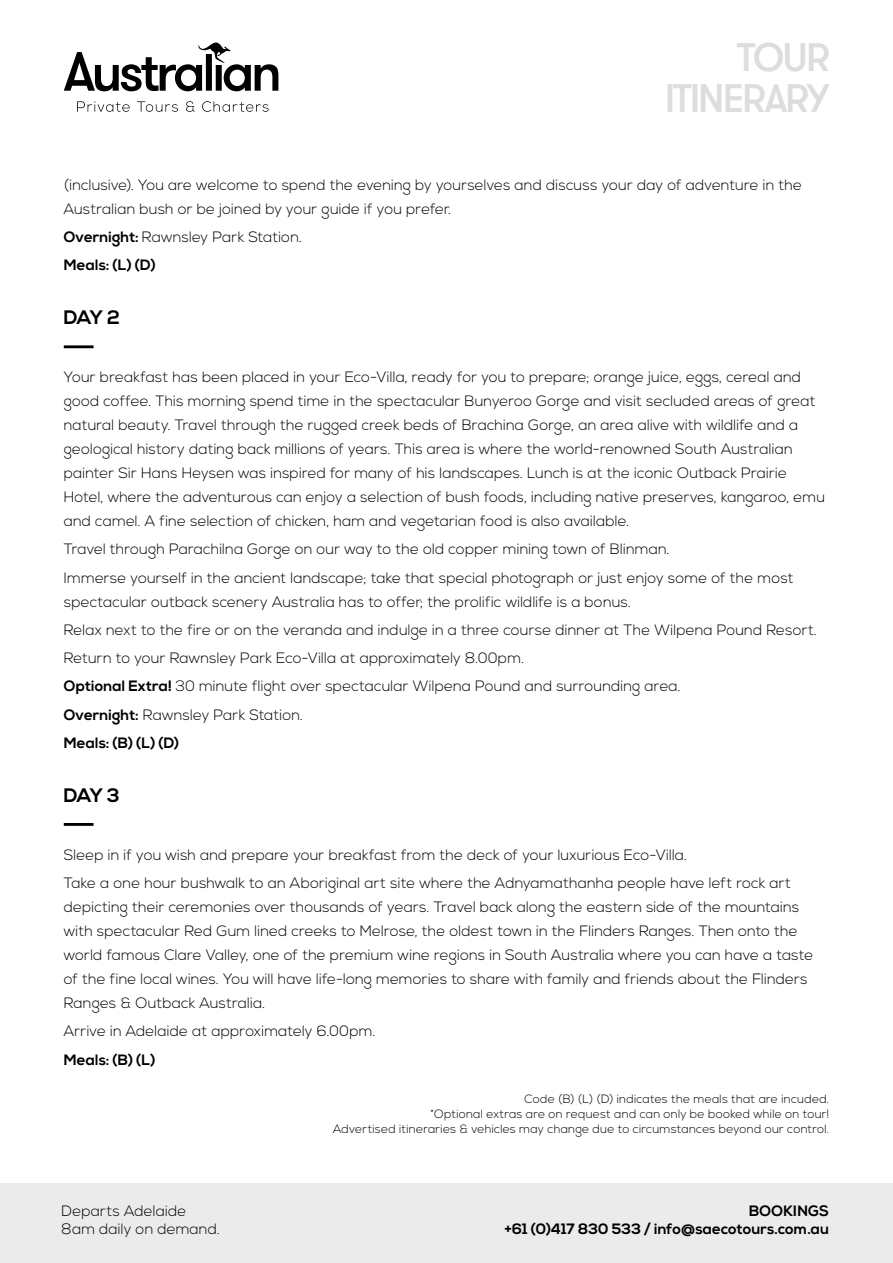
<style>
.page{position:relative;width:893px;height:1263px;background:#fff}
.page>*{position:absolute;margin:0;border:0;box-sizing:border-box;transform-origin:0 0}
.t1{font:500 39.75px/40.7px "GT Walsheim Pro Trial";letter-spacing:-.055em;color:#dcddde;text-align:right}
.t2{font:700 19.5px "Nexa";letter-spacing:-.065em;color:#000}
.t3{font:300 15px/24px "Nexa";letter-spacing:.01em;color:#000}
.t4{font:700 15px/18px "Nexa";letter-spacing:.005em;color:#000;text-align:right}
.t5{font:300 12px/15px "Nexa";letter-spacing:.015em;color:#000;text-align:right}
.s1{font-weight:300}
.s2{font-weight:700}
</style>
<div class="page">
<div style="left:0;top:1183px;width:893px;height:80px;background:#ebebec"></div>
<svg style="left:64px;top:42px;width:214px;height:49px"></svg>
<svg style="left:77px;top:101px;width:192px;height:11px"></svg>
<hr style="left:64px;top:345px;width:30px;height:3px;background:#000">
<hr style="left:64px;top:823px;width:30px;height:3px;background:#000">
<h1 class="t1" style="left:665px;top:42px;width:167px">TOUR<br>ITINERARY</h1>
<p class="t3" style="left:64px;top:173px;width:740px">(inclusive). You are welcome to spend the evening by yourselves and discuss your day of adventure in the<br>Australian bush or be joined by your guide if you prefer.</p>
<p class="t4" style="left:64px;top:223px;width:240px;line-height:28.2px;text-align:left">Overnight: <span class="s1">Rawnsley Park Station.<br></span>Meals: (L) (D)</p>
<h2 class="t2" style="left:64px;top:306px;width:58px">DAY 2</h2>
<p class="t3" style="left:64px;top:366px;width:763px">Your breakfast has been placed in your Eco-Villa, ready for you to prepare; orange juice, eggs, cereal and good coffee. This morning spend time in the spectacular Bunyeroo Gorge and visit secluded areas of great natural beauty. Travel through the rugged creek beds of Brachina Gorge, an area alive with wildlife and a geological history dating back millions of years. This area is where the world-renowned South Australian painter Sir Hans Heysen was inspired for many of his landscapes. Lunch is at the iconic Outback Prairie Hotel, where the adventurous can enjoy a selection of bush foods, including native preserves, kangaroo, emu and camel. A fine selection of chicken, ham and vegetarian food is also available.</p>
<p class="t3" style="left:64px;top:536px;width:732px;line-height:28.2px">Travel through Parachilna Gorge on our way to the old copper mining town of Blinman.<br>Immerse yourself in the ancient landscape; take that special photograph or just enjoy some of the most</p>
<p class="t3" style="left:64px;top:588px;width:755px;line-height:28.2px">spectacular outback scenery Australia has to offer; the prolific wildlife is a bonus.<br>Relax next to the fire or on the veranda and indulge in a three course dinner at The Wilpena Pound Resort.<br>Return to your Rawnsley Park Eco-Villa at approximately 8.00pm.<br><span class="s2">Optional Extra!</span> 30 minute flight over spectacular Wilpena Pound and surrounding area.<br><span class="s2">Overnight:</span> Rawnsley Park Station.<br><span class="s2">Meals: (B) (L) (D)</span></p>
<h2 class="t2" style="left:64px;top:784px;width:58px">DAY 3</h2>
<p class="t3" style="left:64px;top:841px;width:729px;line-height:28.2px">Sleep in if you wish and prepare your breakfast from the deck of your luxurious Eco-Villa.<br>Take a one hour bushwalk to an Aboriginal art site where the Adnyamathanha people have left rock art</p>
<p class="t3" style="left:64px;top:895px;width:751px">depicting their ceremonies over thousands of years. Travel back along the eastern side of the mountains with spectacular Red Gum lined creeks to Melrose, the oldest town in the Flinders Ranges. Then onto the world famous Clare Valley, one of the premium wine regions in South Australia where you can have a taste of the fine local wines. You will have life-long memories to share with family and friends about the Flinders Ranges &amp; Outback Australia.</p>
<p class="t3" style="left:64px;top:1020px;width:313px">Arrive in Adelaide at approximately 6.00pm.</p>
<p class="t4" style="left:64px;top:1051px;width:93px">Meals: (B) (L)</p>
<p class="t5" style="left:333px;top:1092px;width:498px">Code (B) (L) (D) indicates the meals that are incuded.<br>*Optional extras are on request and can only be booked while on tour!<br>Advertised itineraries &amp; vehicles may change due to circumstances beyond our control.</p>
<p class="t3" style="left:62px;top:1202px;width:160px;line-height:18px">Departs Adelaide<br>8am daily on demand.</p>
<p class="t4" style="left:505px;top:1202px;width:326px">BOOKINGS<br>+61 (0)417 830 533 / info@saecotours.com.au</p>
</div>
